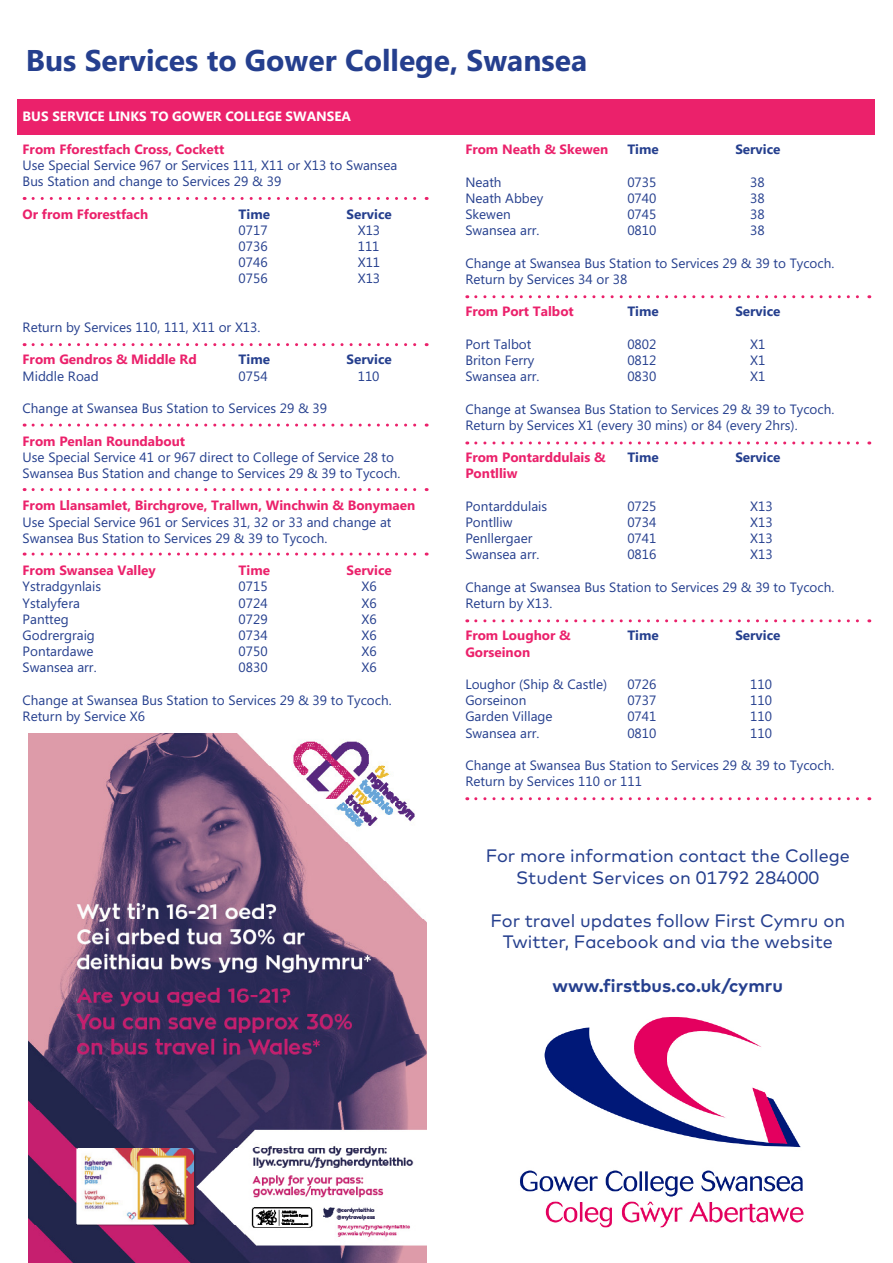
<style>
.page{position:relative;width:893px;height:1263px;background:#fff}
.page>*{position:absolute;margin:0;border:0;box-sizing:border-box;transform-origin:0 0}
.t1{font:700 30px "Microsoft Phags Pa";color:#253f8e}
.t2{font:18px/21.6px "Mark";color:#253f8e;text-align:center}
.t3{font:700 18px "Mark";color:#253f8e}
.t4{font:13.5px/16.2px "Microsoft Phags Pa";color:#253f8e}
.t5{font:700 13.5px "Microsoft Phags Pa";color:#eb216b}
.t6{font:700 13.5px "Microsoft Phags Pa";color:#253f8e}
.t7{font:700 13.5px "Microsoft Phags Pa";color:#fff}
</style>
<div class="page">
<img style="left:520px;top:1017px;width:284px;height:210px">
<svg style="left:33px;top:424px;width:394px;height:3px"></svg>
<svg style="left:33px;top:488px;width:394px;height:3px"></svg>
<svg style="left:476px;top:295px;width:394px;height:3px"></svg>
<svg style="left:476px;top:441px;width:394px;height:3px"></svg>
<svg style="left:476px;top:619px;width:394px;height:3px"></svg>
<svg style="left:476px;top:797px;width:394px;height:3px"></svg>
<svg style="left:33px;top:197px;width:394px;height:3px"></svg>
<div style="left:18px;top:99px;width:857px;height:36px;background:#eb216b"></div>
<img style="left:28px;top:733px;width:398px;height:530px">
<svg style="left:33px;top:343px;width:394px;height:3px"></svg>
<svg style="left:33px;top:553px;width:394px;height:3px"></svg>
<h1 class="t1" style="left:26px;top:39px;width:563px">Bus Services to Gower College, Swansea</h1>
<p class="t7" style="left:23px;top:107px;width:330px">BUS SERVICE LINKS TO GOWER COLLEGE SWANSEA</p>
<p class="t5" style="left:23px;top:139px;width:203px">From Fforestfach Cross, Cockett</p>
<p class="t4" style="left:23px;top:156px;width:376px">Use Special Service 967 or Services 111, X11 or X13 to Swansea<br>Bus Station and change to Services 29 &amp; 39</p>
<p class="t5" style="left:23px;top:204px;width:127px">Or from Fforestfach</p>
<p class="t6" style="left:239px;top:204px;width:33px">Time</p>
<p class="t6" style="left:347px;top:204px;width:47px">Service</p>
<p class="t4" style="left:239px;top:221px;width:31px">0717</p>
<p class="t4" style="left:358px;top:221px;width:24px">X13</p>
<p class="t4" style="left:239px;top:237px;width:31px">0736</p>
<p class="t4" style="left:358px;top:237px;width:23px">111</p>
<p class="t4" style="left:239px;top:254px;width:31px">0746</p>
<p class="t4" style="left:358px;top:254px;width:24px">X11</p>
<p class="t4" style="left:239px;top:270px;width:31px">0756</p>
<p class="t4" style="left:358px;top:270px;width:24px">X13</p>
<p class="t4" style="left:23px;top:318px;width:239px">Return by Services 110, 111, X11 or X13.</p>
<p class="t5" style="left:23px;top:350px;width:176px">From Gendros &amp; Middle Rd</p>
<p class="t6" style="left:239px;top:350px;width:33px">Time</p>
<p class="t6" style="left:347px;top:350px;width:47px">Service</p>
<p class="t4" style="left:23px;top:367px;width:78px">Middle Road</p>
<p class="t4" style="left:239px;top:367px;width:31px">0754</p>
<p class="t4" style="left:358px;top:367px;width:23px">110</p>
<p class="t4" style="left:23px;top:399px;width:306px">Change at Swansea Bus Station to Services 29 &amp; 39</p>
<p class="t5" style="left:23px;top:431px;width:164px">From Penlan Roundabout</p>
<p class="t4" style="left:23px;top:448px;width:379px">Use Special Service 41 or 967 direct to College of Service 28 to<br>Swansea Bus Station and change to Services 29 &amp; 39 to Tycoch.</p>
<p class="t5" style="left:23px;top:496px;width:394px">From Llansamlet, Birchgrove, Trallwn, Winchwin &amp; Bonymaen</p>
<p class="t4" style="left:23px;top:513px;width:370px">Use Special Service 961 or Services 31, 32 or 33 and change at<br>Swansea Bus Station to Services 29 &amp; 39 to Tycoch.</p>
<p class="t5" style="left:23px;top:561px;width:135px">From Swansea Valley</p>
<p class="t5" style="left:239px;top:561px;width:33px">Time</p>
<p class="t5" style="left:347px;top:561px;width:47px">Service</p>
<p class="t4" style="left:23px;top:578px;width:80px">Ystradgynlais</p>
<p class="t4" style="left:239px;top:578px;width:31px">0715</p>
<p class="t4" style="left:361px;top:578px;width:17px">X6</p>
<p class="t4" style="left:23px;top:594px;width:59px">Ystalyfera</p>
<p class="t4" style="left:239px;top:594px;width:31px">0724</p>
<p class="t4" style="left:361px;top:594px;width:17px">X6</p>
<p class="t4" style="left:23px;top:610px;width:48px">Pantteg</p>
<p class="t4" style="left:239px;top:610px;width:31px">0729</p>
<p class="t4" style="left:361px;top:610px;width:17px">X6</p>
<p class="t4" style="left:23px;top:626px;width:74px">Godrergraig</p>
<p class="t4" style="left:239px;top:626px;width:31px">0734</p>
<p class="t4" style="left:361px;top:626px;width:17px">X6</p>
<p class="t4" style="left:23px;top:642px;width:72px">Pontardawe</p>
<p class="t4" style="left:239px;top:642px;width:31px">0750</p>
<p class="t4" style="left:361px;top:642px;width:17px">X6</p>
<p class="t4" style="left:23px;top:659px;width:75px">Swansea arr.</p>
<p class="t4" style="left:239px;top:659px;width:31px">0830</p>
<p class="t4" style="left:361px;top:659px;width:17px">X6</p>
<p class="t4" style="left:23px;top:691px;width:370px">Change at Swansea Bus Station to Services 29 &amp; 39 to Tycoch.<br>Return by Service X6</p>
<p class="t5" style="left:465px;top:140px;width:144px">From Neath &amp; Skewen</p>
<p class="t6" style="left:627px;top:140px;width:33px">Time</p>
<p class="t6" style="left:735px;top:140px;width:47px">Service</p>
<p class="t4" style="left:465px;top:173px;width:38px">Neath</p>
<p class="t4" style="left:627px;top:173px;width:31px">0735</p>
<p class="t4" style="left:750px;top:173px;width:16px">38</p>
<p class="t4" style="left:465px;top:189px;width:80px">Neath Abbey</p>
<p class="t4" style="left:627px;top:189px;width:31px">0740</p>
<p class="t4" style="left:750px;top:189px;width:16px">38</p>
<p class="t4" style="left:465px;top:206px;width:47px">Skewen</p>
<p class="t4" style="left:627px;top:206px;width:31px">0745</p>
<p class="t4" style="left:750px;top:206px;width:16px">38</p>
<p class="t4" style="left:465px;top:222px;width:75px">Swansea arr.</p>
<p class="t4" style="left:627px;top:222px;width:31px">0810</p>
<p class="t4" style="left:750px;top:222px;width:16px">38</p>
<p class="t4" style="left:465px;top:254px;width:370px">Change at Swansea Bus Station to Services 29 &amp; 39 to Tycoch.<br>Return by Services 34 or 38</p>
<p class="t5" style="left:465px;top:302px;width:110px">From Port Talbot</p>
<p class="t6" style="left:627px;top:302px;width:33px">Time</p>
<p class="t6" style="left:735px;top:302px;width:47px">Service</p>
<p class="t4" style="left:465px;top:335px;width:68px">Port Talbot</p>
<p class="t4" style="left:627px;top:335px;width:31px">0802</p>
<p class="t4" style="left:750px;top:335px;width:17px">X1</p>
<p class="t4" style="left:465px;top:351px;width:71px">Briton Ferry</p>
<p class="t4" style="left:627px;top:351px;width:31px">0812</p>
<p class="t4" style="left:750px;top:351px;width:17px">X1</p>
<p class="t4" style="left:465px;top:368px;width:75px">Swansea arr.</p>
<p class="t4" style="left:627px;top:368px;width:31px">0830</p>
<p class="t4" style="left:750px;top:368px;width:17px">X1</p>
<p class="t4" style="left:465px;top:400px;width:370px">Change at Swansea Bus Station to Services 29 &amp; 39 to Tycoch.<br>Return by Services X1 (every 30 mins) or 84 (every 2hrs).</p>
<p class="t5" style="left:465px;top:448px;width:142px">From Pontarddulais &amp;</p>
<p class="t6" style="left:627px;top:448px;width:33px">Time</p>
<p class="t6" style="left:735px;top:448px;width:47px">Service</p>
<p class="t5" style="left:465px;top:464px;width:54px">Pontlliw</p>
<p class="t4" style="left:465px;top:497px;width:83px">Pontarddulais</p>
<p class="t4" style="left:627px;top:497px;width:31px">0725</p>
<p class="t4" style="left:750px;top:497px;width:24px">X13</p>
<p class="t4" style="left:465px;top:513px;width:49px">Pontlliw</p>
<p class="t4" style="left:627px;top:513px;width:31px">0734</p>
<p class="t4" style="left:750px;top:513px;width:24px">X13</p>
<p class="t4" style="left:465px;top:530px;width:69px">Penllergaer</p>
<p class="t4" style="left:627px;top:530px;width:31px">0741</p>
<p class="t4" style="left:750px;top:530px;width:24px">X13</p>
<p class="t4" style="left:465px;top:546px;width:75px">Swansea arr.</p>
<p class="t4" style="left:627px;top:546px;width:31px">0816</p>
<p class="t4" style="left:750px;top:546px;width:24px">X13</p>
<p class="t4" style="left:465px;top:578px;width:370px">Change at Swansea Bus Station to Services 29 &amp; 39 to Tycoch.<br>Return by X13.</p>
<p class="t5" style="left:465px;top:626px;width:107px">From Loughor &amp;</p>
<p class="t6" style="left:627px;top:626px;width:33px">Time</p>
<p class="t6" style="left:735px;top:626px;width:47px">Service</p>
<p class="t5" style="left:465px;top:642px;width:66px">Gorseinon</p>
<p class="t4" style="left:465px;top:675px;width:144px">Loughor (Ship &amp; Castle)</p>
<p class="t4" style="left:627px;top:675px;width:31px">0726</p>
<p class="t4" style="left:750px;top:675px;width:23px">110</p>
<p class="t4" style="left:465px;top:692px;width:63px">Gorseinon</p>
<p class="t4" style="left:627px;top:692px;width:31px">0737</p>
<p class="t4" style="left:750px;top:692px;width:23px">110</p>
<p class="t4" style="left:465px;top:708px;width:89px">Garden Village</p>
<p class="t4" style="left:627px;top:708px;width:31px">0741</p>
<p class="t4" style="left:750px;top:708px;width:23px">110</p>
<p class="t4" style="left:465px;top:724px;width:75px">Swansea arr.</p>
<p class="t4" style="left:627px;top:724px;width:31px">0810</p>
<p class="t4" style="left:750px;top:724px;width:23px">110</p>
<p class="t4" style="left:465px;top:756px;width:370px">Change at Swansea Bus Station to Services 29 &amp; 39 to Tycoch.<br>Return by Services 110 or 111</p>
<h2 class="t2" style="left:486px;top:844px;width:366px">For more information contact the College<br>Student Services on 01792 284000</h2>
<h2 class="t2" style="left:490px;top:909px;width:356px">For travel updates follow First Cymru on<br>Twitter, Facebook and via the website</h2>
<h2 class="t3" style="left:553px;top:973px;width:232px">www.firstbus.co.uk/cymru</h2>
</div>
